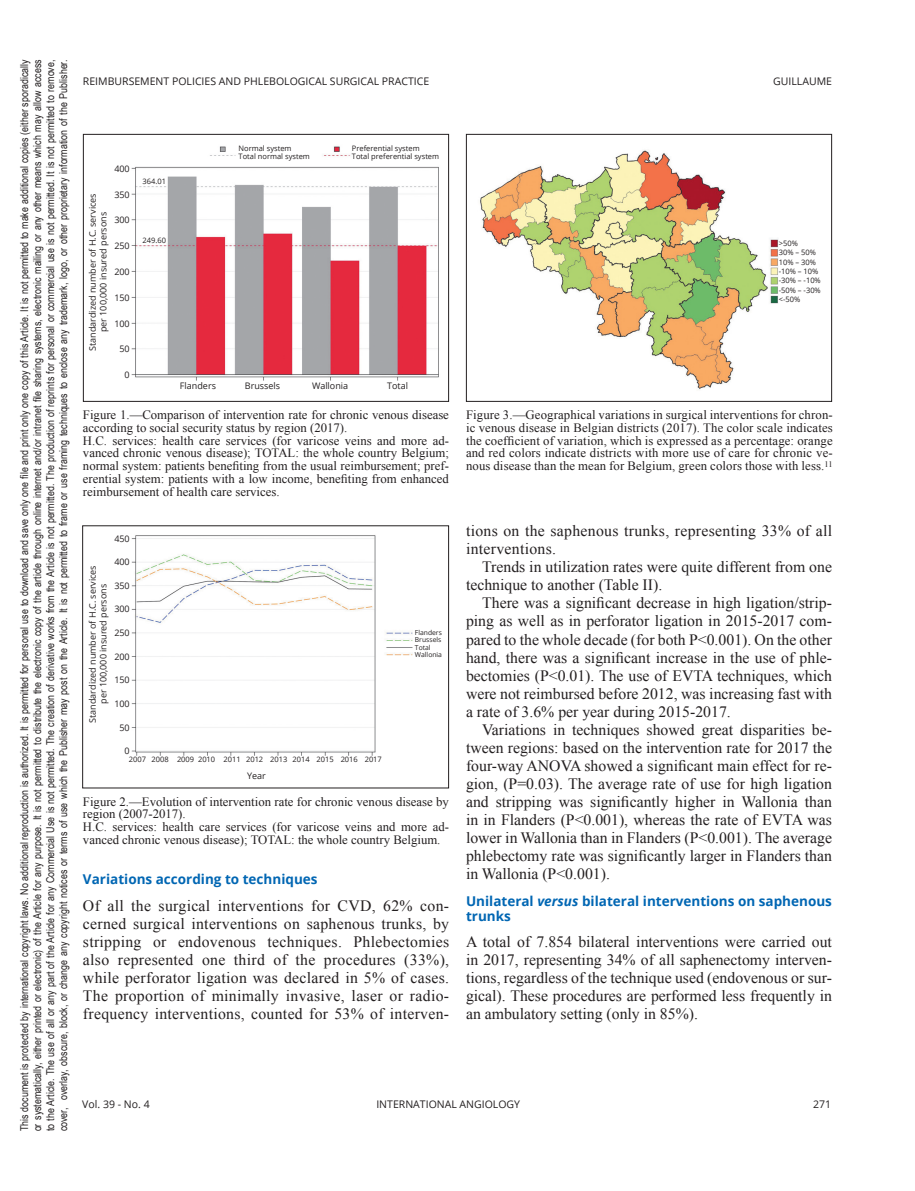
<style>
.page{position:relative;width:915px;height:1191px;background:#fff}
.page>*{position:absolute;margin:0;border:0;box-sizing:border-box;transform-origin:0 0}
.Paragraph{font:15.75px/18px "Times New Roman";color:#231f20;text-align:justify}
.Paragraph_Post_Head{font:15.75px/18px "Times New Roman";letter-spacing:.02em;color:#231f20;text-align:justify}
.Head2{font:700 13.5px/15px "Open Sans";color:#0166b3}
.Fig_Caption{font:12.75px/12.8px "Times New Roman";color:#231f20}
.Fig_Caption_Continue{font:12.75px/12.8px "Times New Roman";color:#231f20;text-align:justify}
.t1{font:10.8px/13px "Arial Narrow";color:#231f20;text-align:justify}
.t2{font:10.5px "Open Sans";color:#231f20}
.Non-XML_Text{font:9px/10.5px "Open Sans";color:#231f20;text-align:center}
.Non-XML_Text-2{font:7.5px "Open Sans";color:#231f20}
.Non-XML_Text-3{font:6.75px "Open Sans";color:#231f20}
.s1{font-style:italic}
</style>
<div class="page">
<img style="left:131px;top:146px;width:308px;height:235px">
<div style="left:83px;top:134px;width:366px;height:268px;border:1px solid #231f20"></div>
<div style="left:238px;top:145px;width:79px;height:17px;background:#fff"></div>
<div style="left:352px;top:145px;width:88px;height:17px;background:#fff"></div>
<div style="left:139px;top:178px;width:27px;height:8px;background:#fff"></div>
<div style="left:139px;top:237px;width:27px;height:7px;background:#fff"></div>
<img style="left:480px;top:150px;width:298px;height:240px">
<div style="left:466px;top:134px;width:365px;height:268px;border:1px solid #231f20"></div>
<img style="left:131px;top:535px;width:282px;height:221px">
<div style="left:82px;top:525px;width:367px;height:263px;border:1px solid #231f20"></div>
<p class="t1" style="left:18px;top:1131px;width:1073px;rotate:-90deg">This document is protected by international copyright laws. No additional reproduction is authorized. It is permitted for personal use to download and save only one file and print only one copy of this Article. It is not permitted to make additional copies (either sporadically or systematically, either printed or electronic) of the Article for any purpose. It is not permitted to distribute the electronic copy of the article through online internet and/or intranet file sharing systems, electronic mailing or any other means which may allow access to the Article. The use of all or any part of the Article for any Commercial Use is not permitted. The creation of derivative works from the Article is not permitted. The production of reprints for personal or commercial use is not permitted. It is not permitted to remove, cover, overlay, obscure, block, or change any copyright notices or terms of use which the Publisher may post on the Article. It is not permitted to frame or use framing techniques to enclose any trademark, logo, or other proprietary information of the Publisher.</p>
<p class="t2" style="left:83px;top:74px;width:523px">REIMBURSEMENT POLICIES AND PHLEBOLOGICAL SURGICAL PRACTICE G</p>
<p class="t2" style="left:780px;top:74px;width:51px">UILLAUME</p>
<p class="Non-XML_Text" style="left:114px;top:163px;width:17px">400</p>
<p class="Non-XML_Text" style="left:114px;top:189px;width:17px">350</p>
<p class="Non-XML_Text" style="left:114px;top:215px;width:17px">300</p>
<p class="Non-XML_Text" style="left:114px;top:240px;width:17px">250</p>
<p class="Non-XML_Text" style="left:114px;top:266px;width:17px">200</p>
<p class="Non-XML_Text" style="left:114px;top:292px;width:17px">150</p>
<p class="Non-XML_Text" style="left:114px;top:318px;width:17px">100</p>
<p class="Non-XML_Text" style="left:119px;top:343px;width:12px">50</p>
<p class="Non-XML_Text" style="left:125px;top:369px;width:7px">0</p>
<p class="Non-XML_Text" style="left:87px;top:351px;width:159px;rotate:-90deg">Standardized number of H.C. services per 100,000 insured persons</p>
<p class="Non-XML_Text-2" style="left:142px;top:176px;width:25px">364.01</p>
<p class="Non-XML_Text-2" style="left:142px;top:235px;width:25px">249.60</p>
<p class="Non-XML_Text-2" style="left:238px;top:143px;width:55px">Normal system</p>
<p class="Non-XML_Text-2" style="left:238px;top:151px;width:73px">Total normal system</p>
<p class="Non-XML_Text-2" style="left:352px;top:143px;width:69px">Preferential system</p>
<p class="Non-XML_Text-2" style="left:352px;top:151px;width:89px">Total preferential system</p>
<p class="Non-XML_Text" style="left:180px;top:380px;width:37px">Flanders</p>
<p class="Non-XML_Text" style="left:245px;top:380px;width:37px">Brussels</p>
<p class="Non-XML_Text" style="left:312px;top:380px;width:38px">Wallonia</p>
<p class="Non-XML_Text" style="left:387px;top:380px;width:22px">Total</p>
<p class="Fig_Caption" style="left:83px;top:408px;width:367px">Figure 1.—Comparison of intervention rate for chronic venous disease according to social security status by region (2017).</p>
<p class="Fig_Caption_Continue" style="left:83px;top:434px;width:367px">H.C. services: health care services (for varicose veins and more ad&shy;vanced chronic venous disease); TOTAL: the whole country Belgium; normal system: patients benefiting from the usual reimbursement; pref&shy;erential system: patients with a low income, benefiting from enhanced reimbursement of health care services.</p>
<p class="Non-XML_Text" style="left:114px;top:533px;width:17px">450</p>
<p class="Non-XML_Text" style="left:114px;top:556px;width:17px">400</p>
<p class="Non-XML_Text" style="left:114px;top:580px;width:17px">350</p>
<p class="Non-XML_Text" style="left:114px;top:603px;width:17px">300</p>
<p class="Non-XML_Text" style="left:114px;top:627px;width:17px">250</p>
<p class="Non-XML_Text" style="left:114px;top:651px;width:17px">200</p>
<p class="Non-XML_Text" style="left:114px;top:674px;width:17px">150</p>
<p class="Non-XML_Text" style="left:114px;top:698px;width:17px">100</p>
<p class="Non-XML_Text" style="left:119px;top:722px;width:12px">50</p>
<p class="Non-XML_Text" style="left:125px;top:745px;width:7px">0</p>
<p class="Non-XML_Text" style="left:87px;top:722px;width:159px;rotate:-90deg">Standardized number of H.C. services per 100,000 insured persons</p>
<p class="Non-XML_Text-2" style="left:129px;top:754px;width:254px">2007 2008 2009 2010 2011 2012 2013 2014 2015 2016 2017</p>
<p class="Non-XML_Text" style="left:247px;top:770px;width:20px">Year</p>
<p class="Non-XML_Text-3" style="left:415px;top:628px;width:28px">Flanders</p>
<p class="Non-XML_Text-3" style="left:415px;top:635px;width:28px">Brussels</p>
<p class="Non-XML_Text-3" style="left:415px;top:642px;width:17px">Total</p>
<p class="Non-XML_Text-3" style="left:415px;top:650px;width:29px">Wallonia</p>
<p class="Fig_Caption" style="left:83px;top:795px;width:367px">Figure 2.—Evolution of intervention rate for chronic venous disease by region (2007-2017).</p>
<p class="Fig_Caption_Continue" style="left:83px;top:820px;width:367px">H.C. services: health care services (for varicose veins and more ad&shy;vanced chronic venous disease); TOTAL: the whole country Belgium.</p>
<p class="Head2" style="left:83px;top:871px;width:236px">Variations according to techniques</p>
<p class="Paragraph_Post_Head" style="left:83px;top:896px;width:367px">Of all the surgical interventions for CVD, 62% con&shy;cerned surgical interventions on saphenous trunks, by stripping or endovenous techniques. Phlebectomies also represented one third of the procedures (33%), while perforator ligation was declared in 5% of cases.<br>The proportion of minimally invasive, laser or radio&shy;frequency interventions, counted for 53% of interven-</p>
<p class="Non-XML_Text-2" style="left:778px;top:238px;width:21px">&gt;50%</p>
<p class="Non-XML_Text-2" style="left:778px;top:247px;width:39px">30% – 50%</p>
<p class="Non-XML_Text-2" style="left:778px;top:257px;width:39px">10% – 30%</p>
<p class="Non-XML_Text-2" style="left:778px;top:266px;width:41px">-10% – 10%</p>
<p class="Non-XML_Text-2" style="left:778px;top:275px;width:43px">-30% – -10%</p>
<p class="Non-XML_Text-2" style="left:778px;top:285px;width:43px">-50% – -30%</p>
<p class="Non-XML_Text-2" style="left:778px;top:294px;width:23px">&lt;-50%</p>
<p class="Fig_Caption" style="left:466px;top:408px;width:368px;text-align:justify">Figure 3.—Geographical variations in surgical interventions for chron&shy;ic venous disease in Belgian districts (2017). The color scale indicates the coefficient of variation, which is expressed as a percentage: orange and red colors indicate districts with more use of care for chronic ve&shy;nous disease than the mean for Belgium, green colors those with less.<sup>11</sup></p>
<p class="Paragraph_Post_Head" style="left:466px;top:522px;width:367px">tions on the saphenous trunks, representing 33% of all interventions.</p>
<p class="Paragraph" style="left:466px;top:558px;width:367px;text-indent:16px">Trends in utilization rates were quite different from one technique to another (Table II).</p>
<p class="Paragraph" style="left:466px;top:594px;width:367px;text-indent:16px">There was a significant decrease in high ligation/strip&shy;ping as well as in perforator ligation in 2015-2017 com&shy;pared to the whole decade (for both P&lt;0.001). On the other hand, there was a significant increase in the use of phle&shy;bectomies (P&lt;0.01). The use of EVTA techniques, which were not reimbursed before 2012, was increasing fast with a rate of 3.6% per year during 2015-2017.</p>
<p class="Paragraph" style="left:466px;top:720px;width:367px;text-indent:16px">Variations in techniques showed great disparities be&shy;tween regions: based on the intervention rate for 2017 the four-way ANOVA showed a significant main effect for re&shy;gion, (P=0.03). The average rate of use for high ligation and stripping was significantly higher in Wallonia than in in Flanders (P&lt;0.001), whereas the rate of EVTA was lower in Wallonia than in Flanders (P&lt;0.001). The average phlebectomy rate was significantly larger in Flanders than in Wallonia (P&lt;0.001).</p>
<p class="Head2" style="left:466px;top:893px;width:367px">Unilateral <span class="s1">versus</span> bilateral interventions on saphenous trunks</p>
<p class="Paragraph_Post_Head" style="left:466px;top:932px;width:367px">A total of 7.854 bilateral interventions were carried out in 2017, representing 34% of all saphenectomy interven&shy;tions, regardless of the technique used (endovenous or sur&shy;gical). These procedures are performed less frequently in an ambulatory setting (only in 85%).</p>
<p class="t2" style="left:82px;top:1097px;width:69px">Vol. 39 - No. 4</p>
<p class="t2" style="left:376px;top:1097px;width:145px">Internati onal An gi ology</p>
<p class="t2" style="left:813px;top:1097px;width:20px">271</p>
</div>
